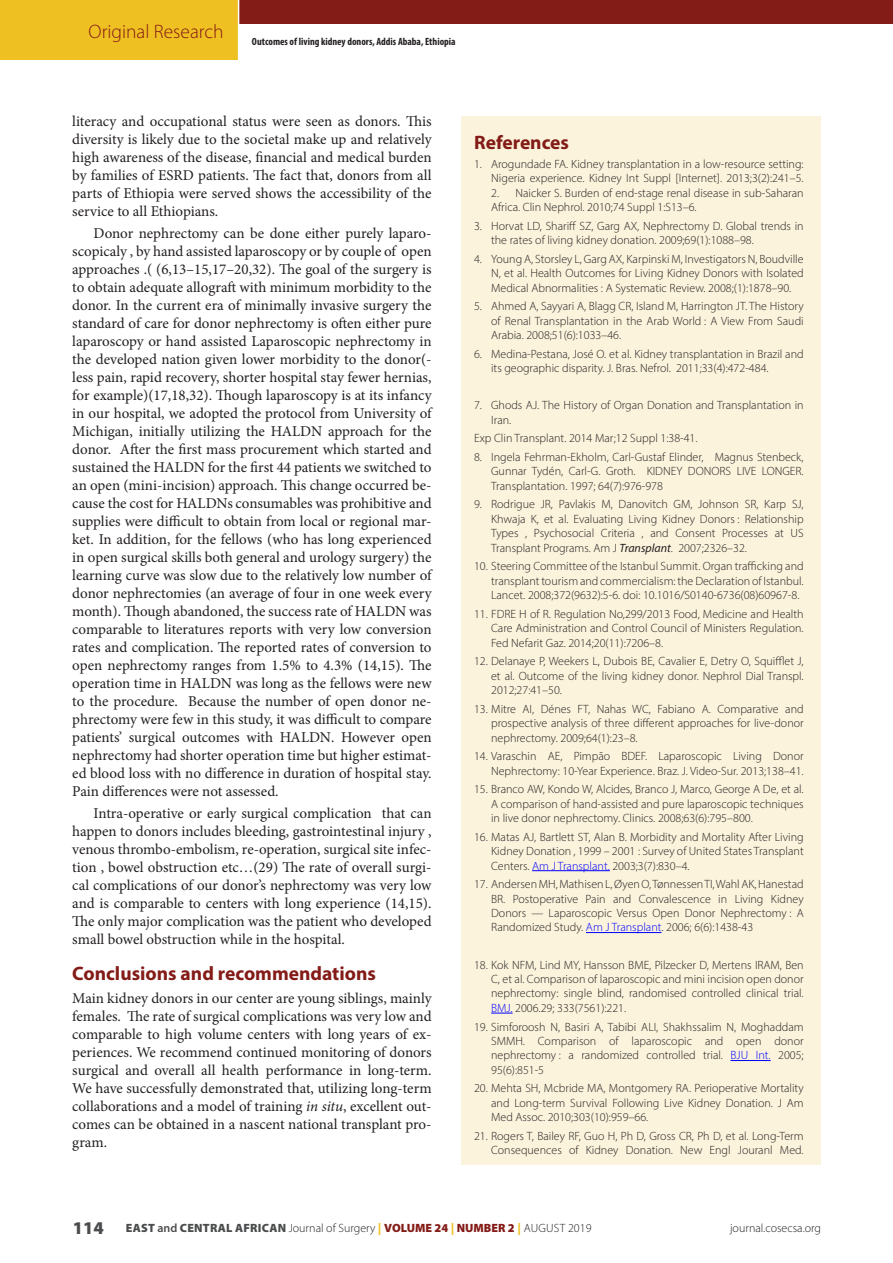
<style>
.page{position:relative;width:893px;height:1263px;background:#fff}
.page>*{position:absolute;margin:0;border:0;box-sizing:border-box;transform-origin:0 0}
.ECAJS_Heading_1{font:700 19.5px "Myriad Pro";color:#831b17}
.t1{font:300 19.5px "Myriad Pro";color:#831b17}
.ECAJS_Body_Text_Inde{font:15px/18px "Minion Pro";color:#231f20;text-align:justify}
.ECAJS_Body_Text{font:15px/18px "Minion Pro";letter-spacing:-.005em;color:#231f20;text-align:justify}
.ECAJS_references{font:300 12px/14.4px "Myriad Pro";color:#231f20;text-align:justify}
.t2{font:700 condensed 10.5px "Myriad Pro";color:#231f20}
.s1{font-style:italic}
.s2{font-weight:400;font-style:italic}
.s3{color:#00f}
.s4{font-weight:900;font-size:18px;color:#4b4c4d}
.s5{font-weight:900;color:#4b4c4d}
.s6{font-weight:600;color:#4b4c4d}
.s7{font-weight:900;color:#efc022}
.s8{font-weight:900;color:#831b17}
</style>
<div class="page">
<div style="left:239px;top:0;width:654px;height:23px;background:#831b17"></div>
<div style="left:0;top:0;width:238px;height:60px;background:#efc022"></div>
<div style="left:461px;top:116px;width:360px;height:1049px;background:#fbf3dc"></div>
<hr style="left:532px;top:870px;width:78px;height:1px;background:#00f">
<hr style="left:586px;top:932px;width:75px;height:1px;background:#00f">
<svg style="left:491px;top:1013px;width:22px;height:1px"></svg>
<hr style="left:730px;top:1060px;width:41px;height:1px;background:#00f">
<h1 class="t1" style="left:89px;top:20px;width:136px">Original Research</h1>
<p class="t2" style="left:252px;top:35px;width:205px">Outcomes of living kidney donors, Addis Ababa, Ethiopia</p>
<p class="ECAJS_Body_Text_Inde" style="left:72px;top:112px;width:361px">literacy and occupational status were seen as donors. This diversity is likely due to the societal make up and relatively high awareness of the disease, financial and medical burden by families of ESRD patients. The fact that, donors from all parts of Ethiopia were served shows the accessibility of the service to all Ethiopians.</p>
<p class="ECAJS_Body_Text_Inde" style="left:72px;top:224px;width:361px;text-indent:21px">Donor nephrectomy can be done either purely laparo&shy;scopicaly , by hand assisted laparoscopy or by couple of open approaches .( (6,13–15,17–20,32). The goal of the surgery is to obtain adequate allograft with minimum morbidity to the donor. In the current era of minimally invasive surgery the standard of care for donor nephrectomy is often either pure laparoscopy or hand assisted Laparoscopic nephrectomy in the developed nation given lower morbidity to the donor(- less pain, rapid recovery, shorter hospital stay fewer hernias, for example)(17,18,32). Though laparoscopy is at its infancy in our hospital, we adopted the protocol from University of Michigan, initially utilizing the HALDN approach for the donor. After the first mass procurement which started and sustained the HALDN for the first 44 patients we switched to an open (mini-incision) approach. This change occurred be&shy;cause the cost for HALDNs consumables was prohibitive and supplies were difficult to obtain from local or regional mar&shy;ket. In addition, for the fellows (who has long experienced in open surgical skills both general and urology surgery) the learning curve was slow due to the relatively low number of donor nephrectomies (an average of four in one week every month). Though abandoned, the success rate of HALDN was comparable to literatures reports with very low conversion rates and complication. The reported rates of conversion to open nephrectomy ranges from 1.5% to 4.3% (14,15). The operation time in HALDN was long as the fellows were new to the procedure. Because the number of open donor ne&shy;phrectomy were few in this study, it was difficult to compare patients’ surgical outcomes with HALDN. However open nephrectomy had shorter operation time but higher estimat&shy;ed blood loss with no difference in duration of hospital stay.<br>Pain differences were not assessed.</p>
<p class="ECAJS_Body_Text_Inde" style="left:72px;top:804px;width:361px;text-indent:21px">Intra-operative or early surgical complication that can happen to donors includes bleeding, gastrointestinal injury , venous thrombo-embolism, re-operation, surgical site infec&shy;tion , bowel obstruction etc…(29) The rate of overall surgi&shy;cal complications of our donor’s nephrectomy was very low and is comparable to centers with long experience (14,15).<br>The only major complication was the patient who developed small bowel obstruction while in the hospital.</p>
<p class="ECAJS_Heading_1" style="left:72px;top:961px;width:305px">Conclusions and recommendations</p>
<p class="ECAJS_Body_Text" style="left:72px;top:989px;width:361px">Main kidney donors in our center are young siblings, mainly females. The rate of surgical complications was very low and comparable to high volume centers with long years of ex&shy;periences. We recommend continued monitoring of donors surgical and overall all health performance in long-term.<br>We have successfully demonstrated that, utilizing long-term collaborations and a model of training <span class="s1">in situ</span>, excellent out&shy;comes can be obtained in a nascent national transplant pro&shy;gram.</p>
<p class="ECAJS_Heading_1" style="left:474px;top:130px;width:96px">References</p>
<p class="ECAJS_references" style="left:474px;top:156px;width:331px;text-align:right">1. Arogundade FA. Kidney transplantation in a low-resource setting:<br>Nigeria experience. Kidney Int Suppl [Internet]. 2013;3(2):241–5.</p>
<p class="ECAJS_references" style="left:491px;top:185px;width:314px">2. Naicker S. Burden of end-stage renal disease in sub-Saharan<br>Africa. Clin Nephrol. 2010;74 Suppl 1:S13–6.</p>
<p class="ECAJS_references" style="left:491px;top:218px;width:314px;text-indent:-17px">3. Horvat LD, Shariff SZ, Garg AX, Nephrectomy D. Global trends in the rates of living kidney donation. 2009;69(1):1088–98.</p>
<p class="ECAJS_references" style="left:491px;top:251px;width:314px;text-indent:-17px">4. Young A, Storsley L, Garg AX, Karpinski M, Investigators N, Boudville N, et al. Health Outcomes for Living Kidney Donors with Isolated Medical Abnormalities : A Systematic Review. 2008;(1):1878–90.</p>
<p class="ECAJS_references" style="left:491px;top:299px;width:314px;text-indent:-17px">5. Ahmed A, Sayyari A, Blagg CR, Island M, Harrington JT. The History of Renal Transplantation in the Arab World : A View From Saudi Arabia. 2008;51(6):1033–46.</p>
<p class="ECAJS_references" style="left:491px;top:346px;width:314px;text-indent:-17px">6. Medina-Pestana, José O. et al. Kidney transplantation in Brazil and its geographic disparity. J. Bras. Nefrol. 2011;33(4):472-484.</p>
<p class="ECAJS_references" style="left:491px;top:398px;width:314px;text-indent:-17px">7. Ghods AJ. The History of Organ Donation and Transplantation in<br>Iran.</p>
<p class="ECAJS_references" style="left:474px;top:431px;width:225px">Exp Clin Transplant. 2014 Mar;12 Suppl 1:38-41.</p>
<p class="ECAJS_references" style="left:491px;top:450px;width:314px;text-indent:-17px">8. Ingela Fehrman-Ekholm, Carl-Gustaf Elinder, Magnus Stenbeck, Gunnar Tydén, Carl-G. Groth. KIDNEY DONORS LIVE LONGER.<br>Transplantation. 1997; 64(7):976-978</p>
<p class="ECAJS_references" style="left:491px;top:497px;width:314px;text-indent:-17px">9. Rodrigue JR, Pavlakis M, Danovitch GM, Johnson SR, Karp SJ, Khwaja K, et al. Evaluating Living Kidney Donors : Relationship Types , Psychosocial Criteria , and Consent Processes at US Transplant Programs. Am J <span class="s2">Transplant</span>. 2007;2326–32.</p>
<p class="ECAJS_references" style="left:491px;top:559px;width:314px;text-indent:-17px">10. Steering Committee of the Istanbul Summit. Organ trafficking and transplant tourism and commercialism: the Declaration of Istanbul.<br>Lancet. 2008;372(9632):5-6. doi: 10.1016/S0140-6736(08)60967-8.</p>
<p class="ECAJS_references" style="left:491px;top:606px;width:314px;text-indent:-17px">11. FDRE H of R. Regulation No,299/2013 Food, Medicine and Health Care Administration and Control Council of Ministers Regulation.<br>Fed Nefarit Gaz. 2014;20(11):7206–8.</p>
<p class="ECAJS_references" style="left:491px;top:654px;width:314px;text-indent:-17px">12. Delanaye P, Weekers L, Dubois BE, Cavalier E, Detry O, Squifflet J, et al. Outcome of the living kidney donor. Nephrol Dial Transpl.<br>2012;27:41–50.</p>
<p class="ECAJS_references" style="left:491px;top:701px;width:314px;text-indent:-17px">13. Mitre AI, Dénes FT, Nahas WC, Fabiano A. Comparative and prospective analysis of three different approaches for live-donor nephrectomy. 2009;64(1):23–8.</p>
<p class="ECAJS_references" style="left:474px;top:749px;width:331px;text-align:right">14. Varaschin AE, Pimpão BDEF. Laparoscopic Living Donor<br>Nephrectomy: 10-Year Experience. Braz. J. Video-Sur. 2013;138–41.</p>
<p class="ECAJS_references" style="left:491px;top:782px;width:314px;text-indent:-17px">15. Branco AW, Kondo W, Alcides, Branco J, Marco, George A De, et al.<br>A comparison of hand-assisted and pure laparoscopic techniques in live donor nephrectomy. Clinics. 2008;63(6):795–800.</p>
<p class="ECAJS_references" style="left:491px;top:829px;width:314px;text-indent:-17px">16. Matas AJ, Bartlett ST, Alan B. Morbidity and Mortality After Living Kidney Donation , 1999 – 2001 : Survey of United States Transplant Centers. <span class="s3">Am J Transplant.</span> 2003;3(7):830–4.</p>
<p class="ECAJS_references" style="left:491px;top:877px;width:314px;text-indent:-17px">17. Andersen MH, Mathisen L, Øyen O, Tønnessen TI, Wahl AK, Hanestad BR. Postoperative Pain and Convalescence in Living Kidney Donors — Laparoscopic Versus Open Donor Nephrectomy : A Randomized Study. <span class="s3">Am J Transplant</span>. 2006; 6(6):1438-43</p>
<p class="ECAJS_references" style="left:491px;top:957px;width:314px;text-indent:-17px">18. Kok NFM, Lind MY, Hansson BME, Pilzecker D, Mertens IRAM, Ben C, et al. Comparison of laparoscopic and mini incision open donor nephrectomy: single blind, randomised controlled clinical trial.<br><span class="s3">BMJ.</span> 2006.29; 333(7561):221.</p>
<p class="ECAJS_references" style="left:491px;top:1019px;width:314px;text-indent:-17px">19. Simforoosh N, Basiri A, Tabibi ALI, Shakhssalim N, Moghaddam SMMH. Comparison of laparoscopic and open donor nephrectomy : a randomized controlled trial. <span class="s3">BJU Int.</span> 2005; 95(6):851-5</p>
<p class="ECAJS_references" style="left:491px;top:1081px;width:314px;text-indent:-17px">20. Mehta SH, Mcbride MA, Montgomery RA. Perioperative Mortality and Long-term Survival Following Live Kidney Donation. J Am Med Assoc. 2010;303(10):959–66.</p>
<p class="ECAJS_references" style="left:474px;top:1128px;width:331px;text-align:right">21. Rogers T, Bailey RF, Guo H, Ph D, Gross CR, Ph D, et al. Long-Term<br>Consequences of Kidney Donation. New Engl Jouranl Med.</p>
<p class="ECAJS_references" style="left:73px;top:1221px;width:520px"><span class="s4">114</span> <span class="s5">EAST</span> <span class="s6">and</span> <span class="s5">CENTRAL AFRICAN</span> Journal of Surgery <span class="s7">|</span> <span class="s8">VOLUME 24</span> <span class="s7">|</span> <span class="s8">NUMBER 2</span> <span class="s7">|</span> AUGUST 2019</p>
<p class="ECAJS_references" style="left:730px;top:1221px;width:93px">journal.cosecsa.org</p>
</div>
